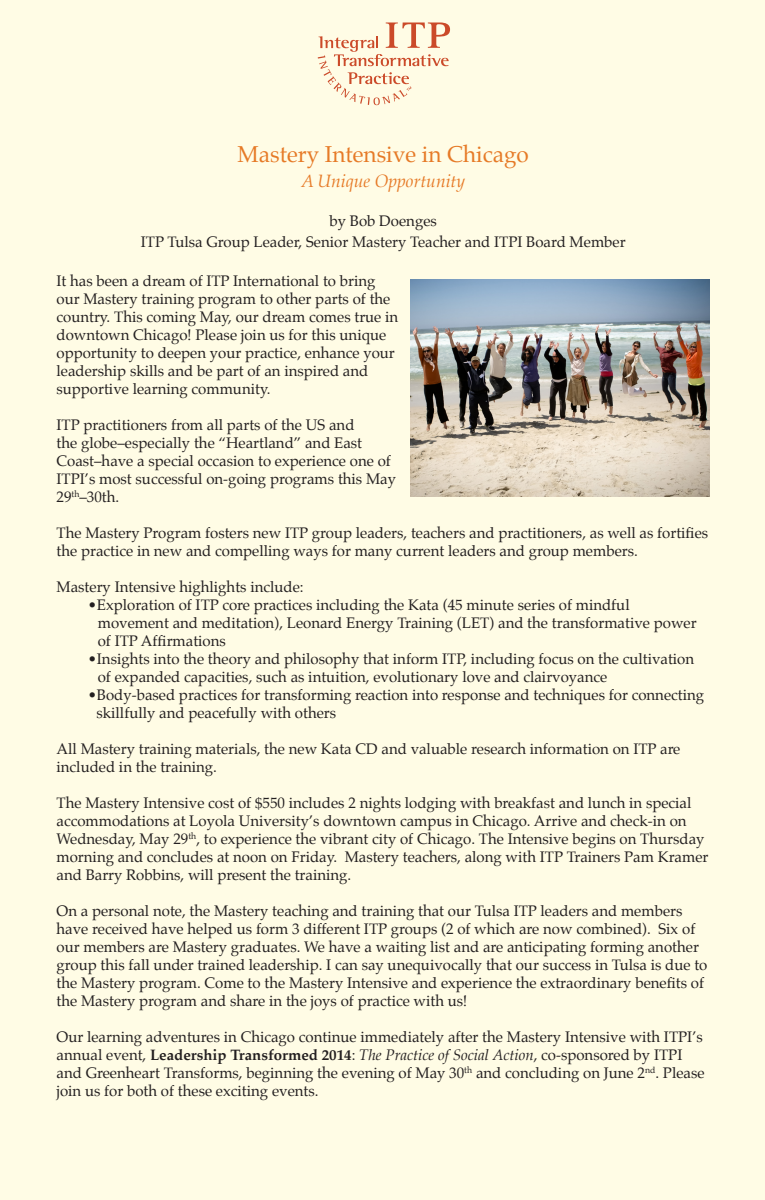
<style>
.page{position:relative;width:765px;height:1200px;background:#fffce5}
.page>*{position:absolute;margin:0;border:0;box-sizing:border-box;transform-origin:0 0}
.t1{font:22.5px "Palatino";color:#e67a27}
.t2{font:italic 17.5px "Palatino";color:#e67a27}
.List_Paragraph{font:15px/18px "Palatino";color:#231f20}
.s1{font-weight:700}
.s2{font-style:italic}
</style>
<div class="page">
<svg style="left:318px;top:22px;width:132px;height:83px"></svg>
<img style="left:410px;top:279px;width:300px;height:217px">
<p class="t1" style="left:238px;top:135px;width:293px">Mastery Intensive in Chicago</p>
<p class="t2" style="left:301px;top:167px;width:166px">A Unique Opportunity</p>
<p class="List_Paragraph" style="left:330px;top:212px;width:109px">by Bob Doenges</p>
<p class="List_Paragraph" style="left:141px;top:233px;width:486px">ITP Tulsa Group Leader, Senior Mastery Teacher and ITPI Board Member</p>
<p class="List_Paragraph" style="left:57px;top:272px;width:343px">It has been a dream of ITP International to bring our Mastery training program to other parts of the country. This coming May, our dream comes true in downtown Chicago! Please join us for this unique opportunity to deepen your practice, enhance your leadership skills and be part of an inspired and supportive learning community.</p>
<p class="List_Paragraph" style="left:57px;top:416px;width:341px">ITP practitioners from all parts of the US and<br>the globe–especially the “Heartland” and East Coast–have a special occasion to experience one of ITPI’s most successful on-going programs this May 29<sup>th</sup>–30th.</p>
<p class="List_Paragraph" style="left:57px;top:524px;width:653px">The Mastery Program fosters new ITP group leaders, teachers and practitioners, as well as fortifies the practice in new and compelling ways for many current leaders and group members.</p>
<p class="List_Paragraph" style="left:57px;top:578px;width:249px">Mastery Intensive highlights include:</p>
<p class="List_Paragraph" style="left:88px;top:596px;width:543px">•Exploration of ITP core practices including the Kata (45 minute series of mindful</p>
<p class="List_Paragraph" style="left:98px;top:614px;width:600px">movement and meditation), Leonard Energy Training (LET) and the transformative power of ITP Affirmations</p>
<p class="List_Paragraph" style="left:88px;top:650px;width:608px">•Insights into the theory and philosophy that inform ITP, including focus on the cultivation</p>
<p class="List_Paragraph" style="left:98px;top:668px;width:511px">of expanded capacities, such as intuition, evolutionary love and clairvoyance</p>
<p class="List_Paragraph" style="left:88px;top:686px;width:618px">•Body-based practices for transforming reaction into response and techniques for connecting</p>
<p class="List_Paragraph" style="left:97px;top:704px;width:241px">skillfully and peacefully with others</p>
<p class="List_Paragraph" style="left:57px;top:740px;width:625px">All Mastery training materials, the new Kata CD and valuable research information on ITP are included in the training.</p>
<p class="List_Paragraph" style="left:57px;top:794px;width:653px">The Mastery Intensive cost of $550 includes 2 nights lodging with breakfast and lunch in special accommodations at Loyola University’s downtown campus in Chicago. Arrive and check-in on Wednesday, May 29<sup>th</sup>, to experience the vibrant city of Chicago. The Intensive begins on Thursday morning and concludes at noon on Friday. Mastery teachers, along with ITP Trainers Pam Kramer and Barry Robbins, will present the training.</p>
<p class="List_Paragraph" style="left:57px;top:902px;width:652px">On a personal note, the Mastery teaching and training that our Tulsa ITP leaders and members have received have helped us form 3 different ITP groups (2 of which are now combined). Six of our members are Mastery graduates. We have a waiting list and are anticipating forming another group this fall under trained leadership. I can say unequivocally that our success in Tulsa is due to the Mastery program. Come to the Mastery Intensive and experience the extraordinary benefits of the Mastery program and share in the joys of practice with us!</p>
<p class="List_Paragraph" style="left:57px;top:1028px;width:650px">Our learning adventures in Chicago continue immediately after the Mastery Intensive with ITPI’s annual event, <span class="s1">Leadership Transformed 2014</span>: <span class="s2">The Practice of Social Action</span>, co-sponsored by ITPI and Greenheart Transforms, beginning the evening of May 30<sup>th</sup> and concluding on June 2<sup>nd</sup>. Please join us for both of these exciting events.</p>
</div>
